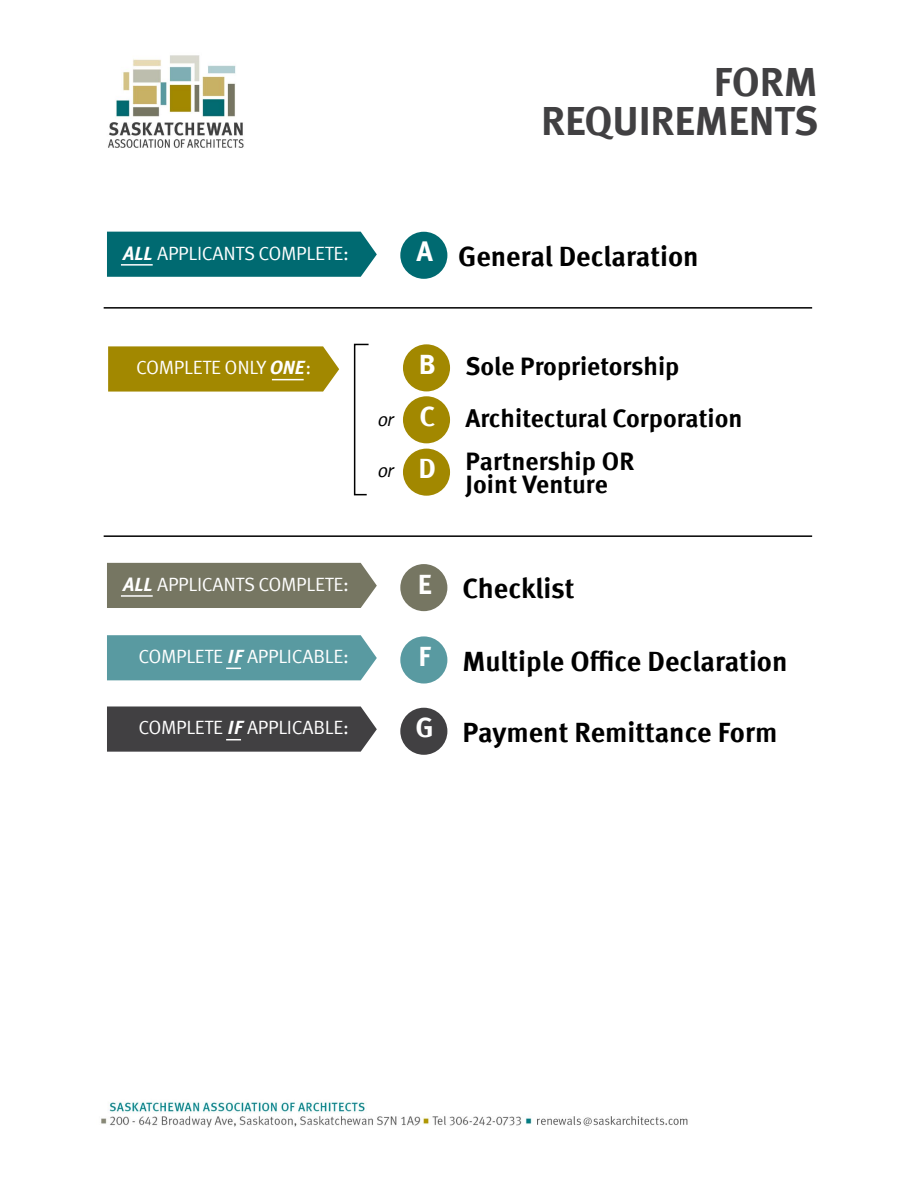
<style>
.page{position:relative;width:918px;height:1188px;background:#fff}
.page>*{position:absolute;margin:0;border:0;box-sizing:border-box;transform-origin:0 0}
.t1{font:700 40.8px/39.6px "Meta Offc";letter-spacing:-.005em;color:#414042;text-align:right}
.t2{font:700 27.9px "Meta Offc";color:#000}
.t3{font:700 27.9px "Meta Offc";color:#fff}
.t4{font:700 25.35px/51.9px "Meta Offc";color:#000}
.t5{font:19.2px "Meta Offc Norm";letter-spacing:-.015em;color:#fff}
.t6{font:19.2px "Meta Offc Norm Ita";color:#000}
.s1{font-family:"Meta Offc";font-weight:700;font-style:italic}
.s2{font-size:27.9px;color:#fff}
</style>
<div class="page">
<img style="left:108px;top:55px;width:136px;height:93px">
<img style="left:101px;top:1102px;width:587px;height:26px">
<hr style="left:104px;top:307px;width:708px;height:2px;background:#000">
<hr style="left:104px;top:535px;width:708px;height:2px;background:#000">
<div style="left:403px;top:344px;width:47px;height:47px;background:#a28800;border-radius:50%"></div>
<div style="left:403px;top:396px;width:47px;height:47px;background:#a28800;border-radius:50%"></div>
<div style="left:403px;top:449px;width:47px;height:47px;background:#a28800;border-radius:50%"></div>
<svg style="left:353px;top:343px;width:16px;height:153px"></svg>
<svg style="left:108px;top:346px;width:231px;height:46px;background:#a68e0d"></svg>
<hr style="left:272px;top:379px;width:32px;height:1px;background:#fff">
<div style="left:400px;top:232px;width:47px;height:47px;background:#006a71;border-radius:50%"></div>
<div style="left:107px;top:232px;width:270px;height:45px;background:#006a71"></div>
<hr style="left:121px;top:264px;width:32px;height:2px;background:#fff">
<div style="left:400px;top:564px;width:47px;height:47px;background:#767662;border-radius:50%"></div>
<div style="left:107px;top:563px;width:270px;height:45px;background:#767662"></div>
<hr style="left:121px;top:595px;width:32px;height:2px;background:#fff">
<div style="left:400px;top:636px;width:47px;height:48px;background:#599aa1;border-radius:50%"></div>
<div style="left:107px;top:635px;width:270px;height:45px;background:#599aa1"></div>
<div style="left:400px;top:708px;width:47px;height:47px;background:#414042;border-radius:50%"></div>
<svg style="left:107px;top:706px;width:270px;height:46px;background:#49484a"></svg>
<h1 class="t1" style="left:541px;top:63px;width:279px">FORM<br>REQUIREMENTS</h1>
<p class="t5" style="left:123px;top:242px;width:227px"><span class="s1">ALL</span> APPLICANTS COMPLETE:</p>
<h2 class="t2" style="left:416px;top:240px;width:284px"><sup>A</sup> General Declaration</h2>
<p class="t5" style="left:136px;top:357px;width:177px">COMPLETE ONLY <span class="s1">ONE</span>:</p>
<p class="t5" style="left:123px;top:573px;width:227px"><span class="s1">ALL</span> APPLICANTS COMPLETE:</p>
<p class="t6" style="left:378px;top:408px;width:18px">or</p>
<p class="t6" style="left:378px;top:459px;width:18px">or</p>
<h3 class="t4" style="left:419px;top:341px;width:325px"><span class="s2">B</span> Sole Proprietorship<br><span class="s2">C</span> Architectural Corporation</h3>
<h3 class="t4" style="left:465px;top:451px;width:171px;line-height:22.6px">Partnership OR<br>Joint Venture</h3>
<h2 class="t3" style="left:419px;top:452px;width:19px">D</h2>
<h2 class="t2" style="left:418px;top:572px;width:158px"><sup>E</sup> Checklist</h2>
<p class="t5" style="left:138px;top:645px;width:212px">COMPLETE <span class="s1">IF</span> APPLICABLE:</p>
<h2 class="t2" style="left:419px;top:644px;width:370px"><sup>F</sup> Multiple Office Declaration</h2>
<p class="t5" style="left:138px;top:717px;width:212px">COMPLETE <span class="s1">IF</span> APPLICABLE:</p>
<h2 class="t2" style="left:416px;top:716px;width:363px"><sup>G</sup> Payment Remittance Form</h2>
</div>
